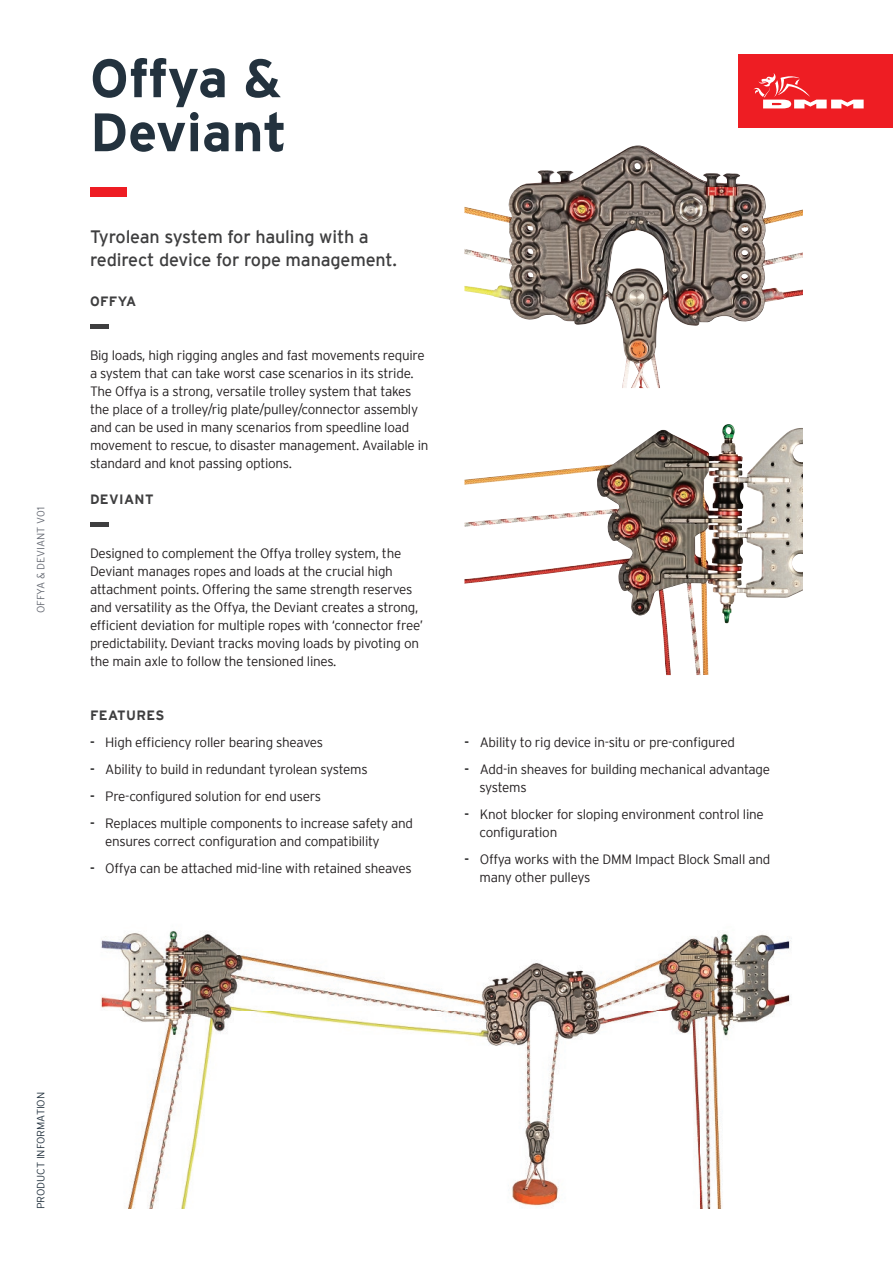
<style>
.page{position:relative;width:893px;height:1263px;background:#fff}
.page>*{position:absolute;margin:0;border:0;box-sizing:border-box;transform-origin:0 0}
.t1{font:700 54px/54px "Interstate";letter-spacing:-.005em;color:#23323e}
.t2{font:18px/22.5px "Interstate";letter-spacing:-.01em;color:#3e3e3f}
.t3{font:300 13.5px/18px "Interstate";letter-spacing:-.02em;color:#231f20}
.t4{font:700 13.5px "Interstate";letter-spacing:.03em;color:#3e3e3f}
.t5{font:300 10.5px "Interstate";letter-spacing:-.005em;color:#23323e}
.t6{font:300 10.5px "Interstate";letter-spacing:-.005em;color:#676b74}
.s1{font-weight:700;font-stretch:condensed;color:#3e3e3f}
</style>
<div class="page">
<div style="left:90px;top:324px;width:18px;height:5px;background:#3e3e3f"></div>
<div style="left:90px;top:522px;width:18px;height:5px;background:#3e3e3f"></div>
<div style="left:90px;top:187px;width:36px;height:9px;background:#ee1d23"></div>
<div style="left:739px;top:54px;width:154px;height:73px;background:#ee1d23"></div>
<svg style="left:754px;top:73px;width:110px;height:35px"></svg>
<img style="left:101px;top:930px;width:691px;height:279px">
<img style="left:464px;top:148px;width:339px;height:240px">
<img style="left:464px;top:427px;width:270px;height:248px">
<p class="t6" style="left:35px;top:613px;width:108px;rotate:-90deg">OFFYA &amp; DEVIANT V01</p>
<h1 class="t1" style="left:90px;top:51px;width:199px">Offya &amp;<br>Deviant</h1>
<h2 class="t2" style="left:90px;top:225px;width:308px">Tyrolean system for hauling with a redirect device for rope management.</h2>
<p class="t4" style="left:90px;top:294px;width:48px">OFFYA</p>
<p class="t3" style="left:90px;top:346px;width:340px">Big loads, high rigging angles and fast movements require a system that can take worst case scenarios in its stride.<br>The Offya is a strong, versatile trolley system that takes the place of a trolley/rig plate/pulley/connector assembly and can be used in many scenarios from speedline load movement to rescue, to disaster management. Available in standard and knot passing options.</p>
<p class="t4" style="left:90px;top:492px;width:65px">DEVIANT</p>
<p class="t3" style="left:90px;top:544px;width:335px">Designed to complement the Offya trolley system, the Deviant manages ropes and loads at the crucial high attachment points. Offering the same strength reserves and versatility as the Offya, the Deviant creates a strong, efficient deviation for multiple ropes with ‘connector free’ predictability. Deviant tracks moving loads by pivoting on the main axle to follow the tensioned lines.</p>
<p class="t4" style="left:90px;top:708px;width:76px">FEATURES</p>
<p class="t3" style="left:90px;top:733px;width:235px"><span class="s1">-</span> High efficiency roller bearing sheaves</p>
<p class="t3" style="left:90px;top:760px;width:279px"><span class="s1">-</span> Ability to build in redundant tyrolean systems</p>
<p class="t3" style="left:90px;top:787px;width:233px"><span class="s1">-</span> Pre-configured solution for end users</p>
<p class="t3" style="left:105px;top:814px;width:310px;text-indent:-15px"><span class="s1">-</span> Replaces multiple components to increase safety and ensures correct configuration and compatibility</p>
<p class="t3" style="left:90px;top:859px;width:323px"><span class="s1">-</span> Offya can be attached mid-line with retained sheaves</p>
<p class="t3" style="left:464px;top:733px;width:272px"><span class="s1">-</span> Ability to rig device in-situ or pre-configured</p>
<p class="t3" style="left:479px;top:760px;width:292px;text-indent:-15px"><span class="s1">-</span> Add-in sheaves for building mechanical advantage systems</p>
<p class="t3" style="left:479px;top:805px;width:286px;text-indent:-15px"><span class="s1">-</span> Knot blocker for sloping environment control line configuration</p>
<p class="t3" style="left:479px;top:850px;width:292px;text-indent:-15px"><span class="s1">-</span> Offya works with the DMM Impact Block Small and many other pulleys</p>
<p class="t5" style="left:35px;top:1209px;width:119px;rotate:-90deg">PRODUCT INFORMATION</p>
</div>
